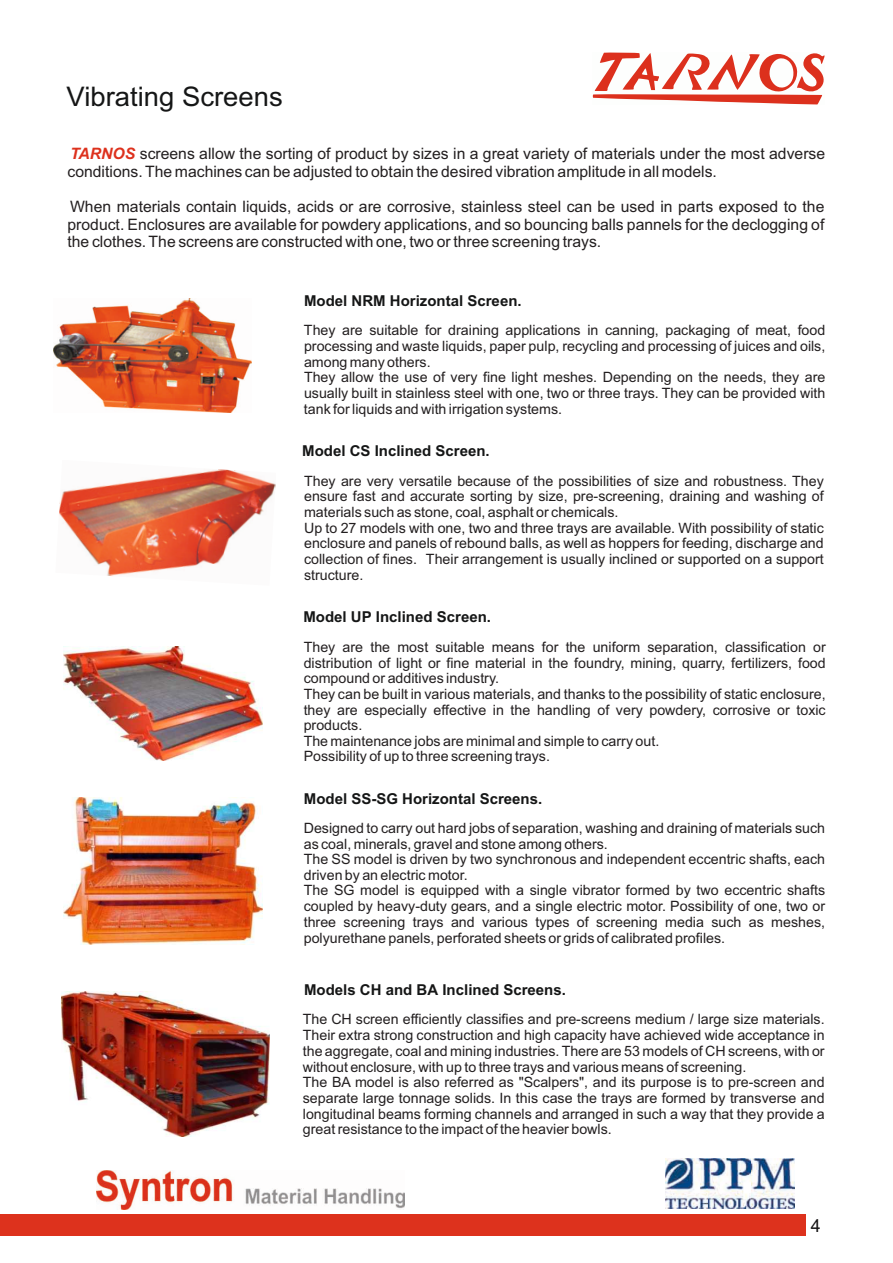
<style>
.page{position:relative;width:893px;height:1263px;background:#fff}
.page>*{position:absolute;margin:0;border:0;box-sizing:border-box;transform-origin:0 0}
.t1{font:27px "Arial";color:#151616}
.t2{font:18px "Arial";color:#151415}
.t3{font:15.75px/17.5px "Arial";color:#231f20}
.t4{font:700 15px "Arial";color:#151616}
.t5{font:14.25px/15.8px "Arial";color:#231f20}
.s1{font-weight:700;font-style:italic;color:#dd311d}
</style>
<div class="page">
<img style="left:54px;top:298px;width:197px;height:115px">
<img style="left:59px;top:469px;width:217px;height:107px">
<img style="left:64px;top:797px;width:199px;height:147px">
<img style="left:64px;top:646px;width:199px;height:115px">
<img style="left:61px;top:992px;width:209px;height:144px">
<img style="left:97px;top:1171px;width:308px;height:38px">
<img style="left:666px;top:1159px;width:129px;height:49px">
<div style="left:0;top:1214px;width:805px;height:21px;background:#dd321d"></div>
<svg style="left:592px;top:52px;width:233px;height:53px"></svg>
<h1 class="t1" style="left:67px;top:87px;width:218px">Vibrating Screens</h1>
<p class="t3" style="left:68px;top:146px;width:759px"><span class="s1">TARNOS</span> screens allow the sorting of product by sizes in a great variety of materials under the most adverse conditions. The machines can be adjusted to obtain the desired vibration amplitude in all models.</p>
<p class="t3" style="left:68px;top:199px;width:758px;text-align:justify">When materials contain liquids, acids or are corrosive, stainless steel can be used in parts exposed to the product. Enclosures are available for powdery applications, and so bouncing balls pannels for the declogging of the clothes. The screens are constructed with one, two or three screening trays.</p>
<p class="t4" style="left:304px;top:295px;width:219px">Model NRM Horizontal Screen.</p>
<p class="t5" style="left:304px;top:324px;width:523px">They are suitable for draining applications in canning, packaging of meat, food processing and waste liquids, paper pulp, recycling and processing of juices and oils, among many others.<br>They allow the use of very fine light meshes. Depending on the needs, they are usually built in stainless steel with one, two or three trays. They can be provided with tank for liquids and with irrigation systems.</p>
<p class="t4" style="left:302px;top:445px;width:189px">Model CS Inclined Screen.</p>
<p class="t5" style="left:304px;top:474px;width:521px">They are very versatile because of the possibilities of size and robustness. They ensure fast and accurate sorting by size, pre-screening, draining and washing of materials such as stone, coal, asphalt or chemicals.<br>Up to 27 models with one, two and three trays are available. With possibility of static enclosure and panels of rebound balls, as well as hoppers for feeding, discharge and collection of fines. Their arrangement is usually inclined or supported on a support structure.</p>
<p class="t4" style="left:303px;top:611px;width:189px">Model UP Inclined Screen.</p>
<p class="t5" style="left:304px;top:640px;width:524px">They are the most suitable means for the uniform separation, classification or distribution of light or fine material in the foundry, mining, quarry, fertilizers, food compound or additives industry.<br>They can be built in various materials, and thanks to the possibility of static enclosure, they are especially effective in the handling of very powdery, corrosive or toxic products.<br>The maintenance jobs are minimal and simple to carry out.<br>Possibility of up to three screening trays.</p>
<p class="t4" style="left:304px;top:793px;width:240px">Model SS-SG Horizontal Screens.</p>
<p class="t5" style="left:304px;top:821px;width:523px">Designed to carry out hard jobs of separation, washing and draining of materials such as coal, minerals, gravel and stone among others.<br>The SS model is driven by two synchronous and independent eccentric shafts, each driven by an electric motor.<br>The SG model is equipped with a single vibrator formed by two eccentric shafts coupled by heavy-duty gears, and a single electric motor. Possibility of one, two or three screening trays and various types of screening media such as meshes, polyurethane panels, perforated sheets or grids of calibrated profiles.</p>
<p class="t4" style="left:304px;top:984px;width:263px">Models CH and BA Inclined Screens.</p>
<p class="t5" style="left:303px;top:1013px;width:523px">The CH screen efficiently classifies and pre-screens medium / large size materials.<br>Their extra strong construction and high capacity have achieved wide acceptance in the aggregate, coal and mining industries. There are 53 models of CH screens, with or without enclosure, with up to three trays and various means of screening.<br>The BA model is also referred as "Scalpers", and its purpose is to pre-screen and separate large tonnage solids. In this case the trays are formed by transverse and longitudinal beams forming channels and arranged in such a way that they provide a great resistance to the impact of the heavier bowls.</p>
<p class="t2" style="left:811px;top:1218px;width:11px">4</p>
</div>
